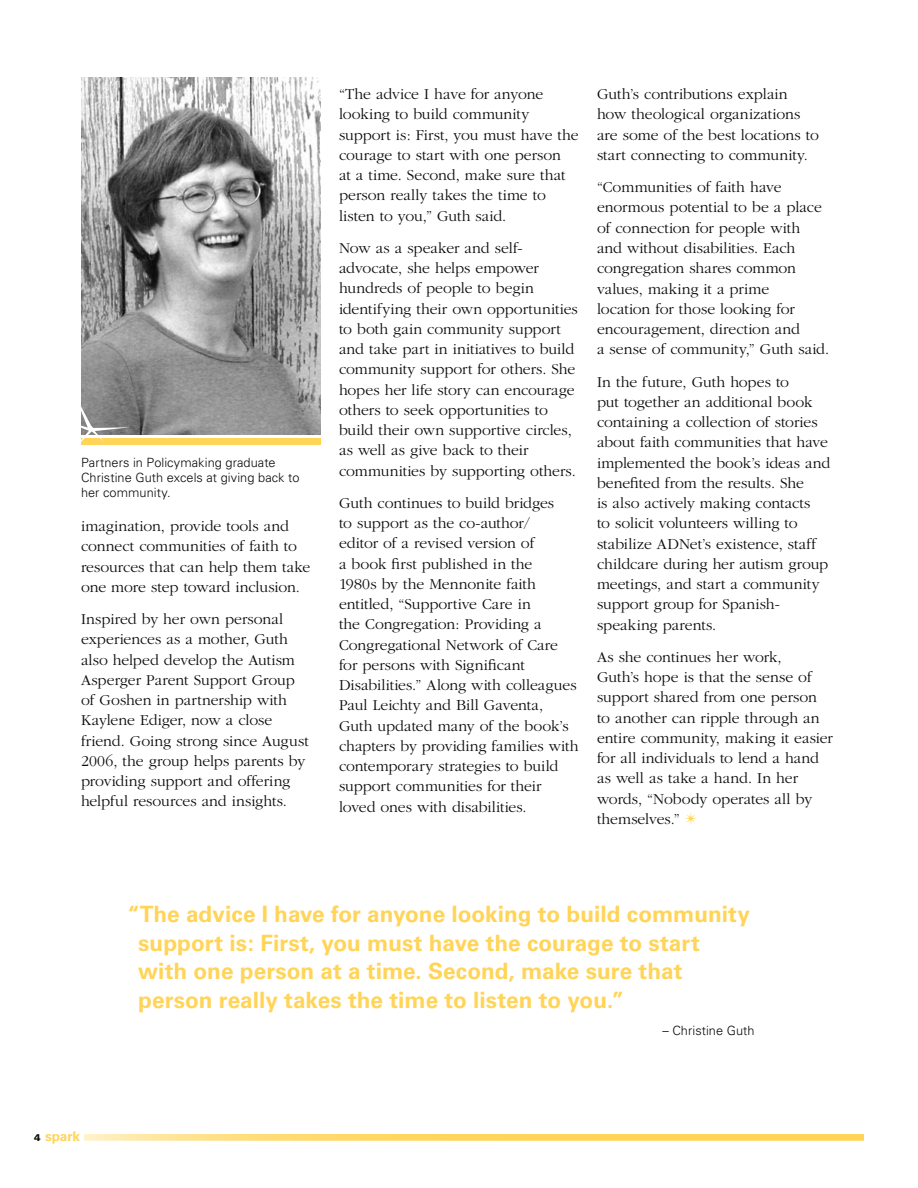
<style>
.page{position:relative;width:918px;height:1188px;background:#fff}
.page>*{position:absolute;margin:0;border:0;box-sizing:border-box;transform-origin:0 0}
.t1{font:700 22.5px/28.5px "Univers";letter-spacing:.005em;color:#ffd457}
.t2{font:300 15.75px/20.2px "Garamond";letter-spacing:-.005em;color:#0b0a0b}
.t3{font:700 13.5px "Univers";letter-spacing:-.005em;color:#ffd457}
.t4{font:300 12.75px/15px "Univers";letter-spacing:.005em;color:#0b0a0b}
.s1{color:#ffd457}
.s2{font-weight:900;font-size:9.75px;color:#0b0a0b}
</style>
<div class="page">
<img style="left:81px;top:77px;width:240px;height:358px">
<div style="left:81px;top:438px;width:240px;height:7px;background:#ffd457"></div>
<svg style="left:81px;top:393px;width:49px;height:49px"></svg>
<svg style="left:84px;top:1134px;width:780px;height:7px;background:#ffda70"></svg>
<p class="t4" style="left:81px;top:455px;width:220px">Partners in Policymaking graduate<br>Christine Guth excels at giving back to her community.</p>
<p class="t2" style="left:81px;top:516px;width:231px">imagination, provide tools and connect communities of faith to resources that can help them take one more step toward inclusion.</p>
<p class="t2" style="left:81px;top:609px;width:229px">Inspired by her own personal experiences as a mother, Guth also helped develop the Autism<br>Asperger Parent Support Group of Goshen in partnership with<br>Kaylene Ediger, now a close friend. Going strong since August<br>2006, the group helps parents by providing support and offering helpful resources and insights.</p>
<p class="t2" style="left:339px;top:84px;width:241px">“The advice I have for anyone looking to build community support is: First, you must have the courage to start with one person<br>at a time. Second, make sure that person really takes the time to listen to you,” Guth said.</p>
<p class="t2" style="left:339px;top:238px;width:240px">Now as a speaker and self&shy;advocate, she helps empower hundreds of people to begin identifying their own opportunities to both gain community support and take part in initiatives to build community support for others. She hopes her life story can encourage others to seek opportunities to build their own supportive circles, as well as give back to their communities by supporting others.</p>
<p class="t2" style="left:339px;top:493px;width:241px">Guth continues to build bridges<br>to support as the co-author/<br>editor of a revised version of<br>a book first published in the<br>1980s by the Mennonite faith entitled, “Supportive Care in<br>the Congregation: Providing a<br>Congregational Network of Care for persons with Significant<br>Disabilities.” Along with colleagues<br>Paul Leichty and Bill Gaventa,<br>Guth updated many of the book’s chapters by providing families with contemporary strategies to build support communities for their loved ones with disabilities.</p>
<p class="t2" style="left:597px;top:84px;width:223px">Guth’s contributions explain how theological organizations are some of the best locations to start connecting to community.</p>
<p class="t2" style="left:597px;top:177px;width:234px">“Communities of faith have enormous potential to be a place of connection for people with and without disabilities. Each congregation shares common values, making it a prime<br>location for those looking for encouragement, direction and<br>a sense of community,” Guth said.</p>
<p class="t2" style="left:597px;top:372px;width:235px">In the future, Guth hopes to<br>put together an additional book containing a collection of stories about faith communities that have implemented the book’s ideas and benefited from the results. She<br>is also actively making contacts<br>to solicit volunteers willing to stabilize ADNet’s existence, staff childcare during her autism group meetings, and start a community support group for Spanish&shy;speaking parents.</p>
<p class="t2" style="left:597px;top:647px;width:237px">As she continues her work,<br>Guth’s hope is that the sense of support shared from one person to another can ripple through an entire community, making it easier for all individuals to lend a hand as well as take a hand. In her words, “Nobody operates all by themselves.” <span class="s1">✴</span></p>
<p class="t3" style="left:34px;top:1128px;width:47px"><span class="s2">4</span> spark</p>
<h1 class="t1" style="left:138px;top:900px;width:613px;text-indent:-11px">“The advice I have for anyone looking to build community support is: First, you must have the courage to start with one person at a time. Second, make sure that person really takes the time to listen to you.”</h1>
<p class="t4" style="left:662px;top:1023px;width:94px">– Christine Guth</p>
</div>
